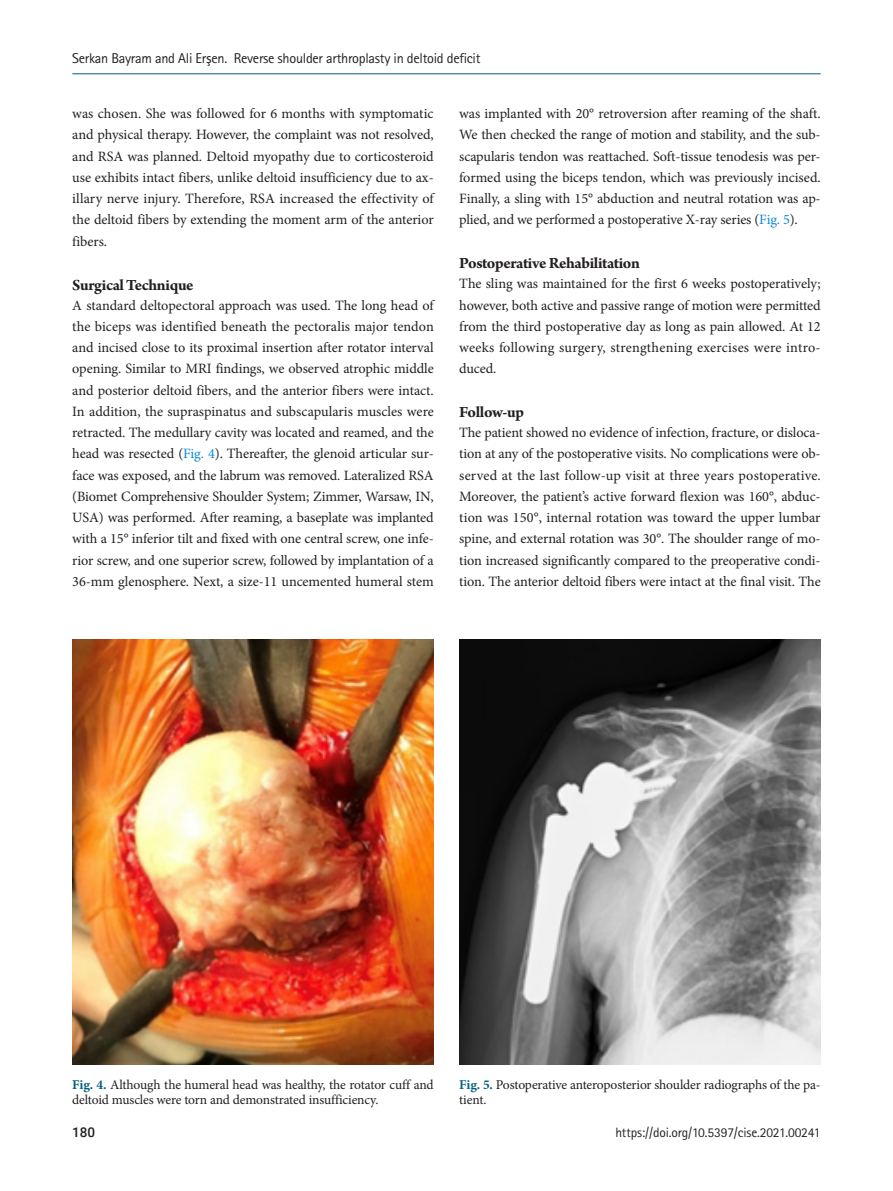
<style>
.page{position:relative;width:893px;height:1191px;background:#fff}
.page>*{position:absolute;margin:0;border:0;box-sizing:border-box;transform-origin:0 0}
.body-sub-title{font:700 16.5px "Arno Pro";letter-spacing:-.02em;color:#231f20}
.body{font:14.25px/21.3px "Minion Pro";letter-spacing:-.01em;color:#231f20;text-align:justify}
.t1{font:14.25px "Rotis Sans Serif Std";letter-spacing:-.02em;color:#231f20}
.fig-caption{font:13.5px/15px "Minion Pro";letter-spacing:-.01em;color:#231f20}
.t2{font:13.5px "Rotis Sans Serif Std";letter-spacing:-.01em;color:#231f20}
.t3{font:500 13.5px "Roboto";color:#231f20}
.s1{font-family:"Myriad Pro"}
.s2{color:#0b88de}
.s3{font-weight:700;color:#006180}
</style>
<div class="page">
<img style="left:72px;top:639px;width:362px;height:425px">
<img style="left:459px;top:639px;width:362px;height:425px">
<hr style="left:72px;top:73px;width:749px;height:1px;background:#006180">
<p class="t1" style="left:72px;top:49px;width:410px">Serkan Bayram and Ali Er<span class="s1">ş</span>en. Reverse shoulder arthroplasty in deltoid deficit</p>
<p class="body" style="left:72px;top:103px;width:363px">was chosen. She was followed for 6 months with symptomatic and physical therapy. However, the complaint was not resolved, and RSA was planned. Deltoid myopathy due to corticosteroid use exhibits intact fibers, unlike deltoid insufficiency due to ax&shy;illary nerve injury. Therefore, RSA increased the effectivity of the deltoid fibers by extending the moment arm of the anterior fibers.</p>
<p class="body-sub-title" style="left:72px;top:275px;width:123px">Surgical Technique</p>
<p class="body" style="left:72px;top:294px;width:363px">A standard deltopectoral approach was used. The long head of the biceps was identified beneath the pectoralis major tendon and incised close to its proximal insertion after rotator interval opening. Similar to MRI findings, we observed atrophic middle and posterior deltoid fibers, and the anterior fibers were intact.<br>In addition, the supraspinatus and subscapularis muscles were retracted. The medullary cavity was located and reamed, and the head was resected (<span class="s2">Fig. 4</span>). Thereafter, the glenoid articular sur&shy;face was exposed, and the labrum was removed. Lateralized RSA (Biomet Comprehensive Shoulder System; Zimmer, Warsaw, IN, USA) was performed. After reaming, a baseplate was implanted with a 15° inferior tilt and fixed with one central screw, one infe&shy;rior screw, and one superior screw, followed by implantation of a 36-mm glenosphere. Next, a size-11 uncemented humeral stem</p>
<p class="body" style="left:459px;top:103px;width:363px">was implanted with 20° retroversion after reaming of the shaft.<br>We then checked the range of motion and stability, and the sub&shy;scapularis tendon was reattached. Soft-tissue tenodesis was per&shy;formed using the biceps tendon, which was previously incised.<br>Finally, a sling with 15° abduction and neutral rotation was ap&shy;plied, and we performed a postoperative X-ray series (<span class="s2">Fig. 5</span>).</p>
<p class="body-sub-title" style="left:459px;top:254px;width:182px">Postoperative Rehabilitation</p>
<p class="body" style="left:459px;top:273px;width:363px">The sling was maintained for the first 6 weeks postoperatively; however, both active and passive range of motion were permitted from the third postoperative day as long as pain allowed. At 12 weeks following surgery, strengthening exercises were intro&shy;duced.</p>
<p class="body-sub-title" style="left:459px;top:403px;width:66px">Follow-up</p>
<p class="body" style="left:459px;top:422px;width:363px">The patient showed no evidence of infection, fracture, or disloca&shy;tion at any of the postoperative visits. No complications were ob&shy;served at the last follow-up visit at three years postoperative.<br>Moreover, the patient’s active forward flexion was 160°, abduc&shy;tion was 150°, internal rotation was toward the upper lumbar spine, and external rotation was 30°. The shoulder range of mo&shy;tion increased significantly compared to the preoperative condi&shy;tion. The anterior deltoid fibers were intact at the final visit. The</p>
<p class="fig-caption" style="left:72px;top:1076px;width:363px"><span class="s3">Fig. 4.</span> Although the humeral head was healthy, the rotator cuff and deltoid muscles were torn and demonstrated insufficiency.</p>
<p class="fig-caption" style="left:459px;top:1076px;width:363px"><span class="s3">Fig. 5.</span> Postoperative anteroposterior shoulder radiographs of the pa&shy;tient.</p>
<p class="t3" style="left:72px;top:1123px;width:25px">180</p>
<p class="t2" style="left:615px;top:1124px;width:207px">https://doi.org/10.5397/cise.2021.00241</p>
</div>
